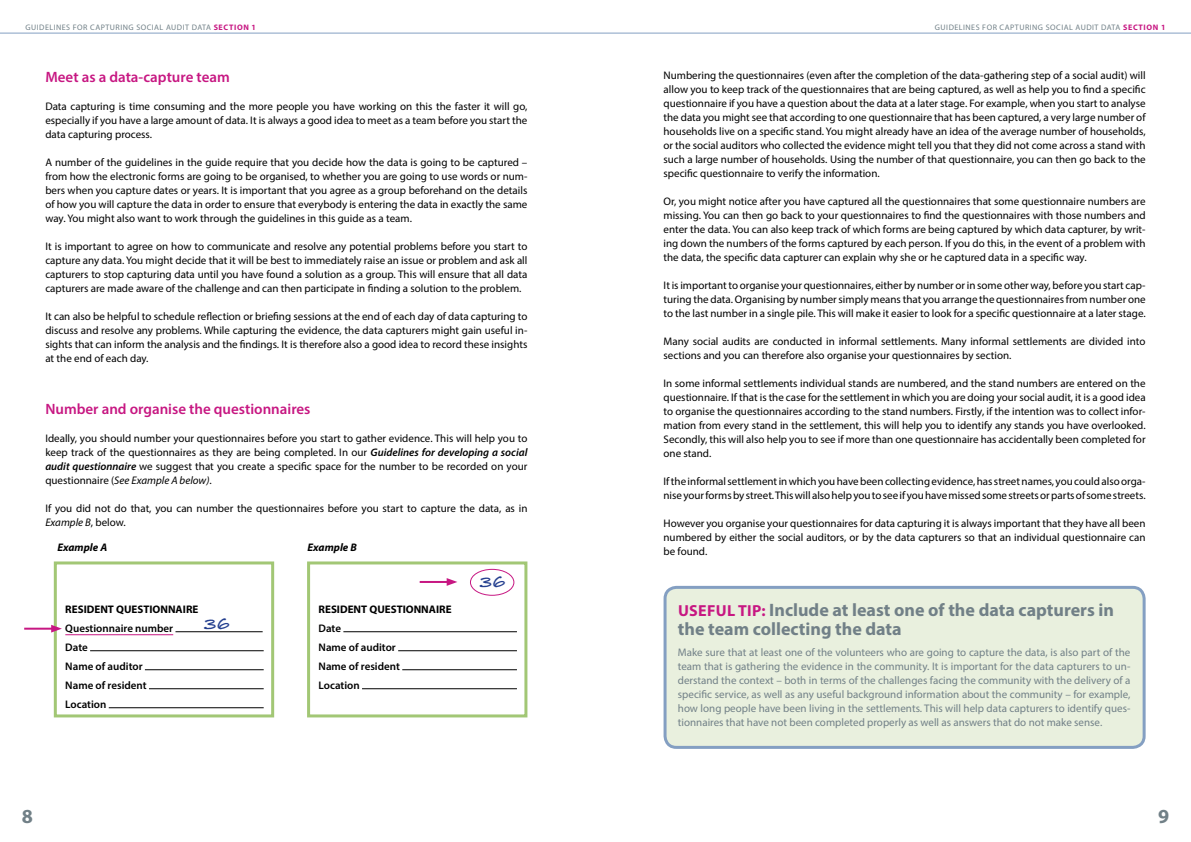
<style>
.page{position:relative;width:1191px;height:842px;background:#fff}
.page>*{position:absolute;margin:0;border:0;box-sizing:border-box;transform-origin:0 0}
.t1{font:700 20.9px "Bradley Hand ITC";color:#25408f}
.t2{font:700 20px "Myriad Pro";color:#718087}
.t3{font:700 18px/19px "Myriad Pro";color:#718087}
.t4{font:600 15px "Myriad Pro";color:#c71782}
.t5{font:11px/14px "Myriad Pro";color:#000;text-align:justify}
.t6{font:11px/14px "Myriad Pro";color:#718087;text-align:justify}
.t7{font:600 11px/19px "Myriad Pro";color:#000}
.t8{font:700 11px "Myriad Pro";color:#000}
.t9{font:italic 700 11px "Myriad Pro";color:#000}
.t10{font:8px "Myriad Pro";letter-spacing:.06em;color:#718087}
.s1{font-weight:700;color:#c71782}
.s2{font-weight:600;font-style:italic}
.s3{font-style:italic}
.s4{font-size:16px;color:#c71782}
</style>
<div class="page">
<hr style="left:0;top:33px;width:1191px;height:1px;background:#849fc2">
<hr style="left:65px;top:634px;width:108px;height:1px;background:#c71782">
<hr style="left:175px;top:631px;width:88px;height:1px;background:#000">
<hr style="left:90px;top:650px;width:174px;height:1px;background:#000">
<hr style="left:145px;top:669px;width:119px;height:1px;background:#000">
<hr style="left:149px;top:688px;width:115px;height:1px;background:#000">
<hr style="left:109px;top:707px;width:155px;height:1px;background:#000">
<div style="left:54px;top:561px;width:220px;height:156px;border:3px solid #a2c775"></div>
<hr style="left:343px;top:631px;width:174px;height:1px;background:#000">
<hr style="left:398px;top:650px;width:119px;height:1px;background:#000">
<hr style="left:402px;top:669px;width:115px;height:1px;background:#000">
<hr style="left:362px;top:688px;width:155px;height:1px;background:#000">
<div style="left:307px;top:561px;width:220px;height:156px;border:3px solid #a2c775"></div>
<div style="left:470px;top:569px;width:44px;height:27px;border:1px solid #c71782;border-radius:50%"></div>
<hr style="left:24px;top:628px;width:31px;height:2px;background:#c71782">
<svg style="left:51px;top:625px;width:11px;height:8px"></svg>
<hr style="left:420px;top:581px;width:30px;height:2px;background:#c71782">
<svg style="left:447px;top:578px;width:10px;height:8px"></svg>
<div style="left:665px;top:587px;width:479px;height:160px;background:#e9f0de;border-radius:11px"></div>
<div style="left:663px;top:586px;width:482px;height:163px;border:3px solid #849fc2;border-radius:11px"></div>
<p class="t10" style="left:26px;top:22px;width:232px">GUIDELINES FOR CAPTURING SOCIAL AUDIT DATA <span class="s1">SECTION 1</span></p>
<p class="t10" style="left:935px;top:22px;width:232px">GUIDELINES FOR CAPTURING SOCIAL AUDIT DATA <span class="s1">SECTION 1</span></p>
<h3 class="t4" style="left:45px;top:68px;width:186px">Meet as a data-capture team</h3>
<p class="t5" style="left:45px;top:99px;width:483px">Data capturing is time consuming and the more people you have working on this the faster it will go, especially if you have a large amount of data. It is always a good idea to meet as a team before you start the data capturing process.</p>
<p class="t5" style="left:45px;top:155px;width:483px">A number of the guidelines in the guide require that you decide how the data is going to be captured – from how the electronic forms are going to be organised, to whether you are going to use words or num&shy;bers when you capture dates or years. It is important that you agree as a group beforehand on the details of how you will capture the data in order to ensure that everybody is entering the data in exactly the same way. You might also want to work through the guidelines in this guide as a team.</p>
<p class="t5" style="left:45px;top:239px;width:483px">It is important to agree on how to communicate and resolve any potential problems before you start to capture any data. You might decide that it will be best to immediately raise an issue or problem and ask all capturers to stop capturing data until you have found a solution as a group. This will ensure that all data capturers are made aware of the challenge and can then participate in finding a solution to the problem.</p>
<p class="t5" style="left:45px;top:309px;width:483px">It can also be helpful to schedule reflection or briefing sessions at the end of each day of data capturing to discuss and resolve any problems. While capturing the evidence, the data capturers might gain useful in&shy;sights that can inform the analysis and the findings. It is therefore also a good idea to record these insights at the end of each day.</p>
<h3 class="t4" style="left:45px;top:400px;width:267px">Number and organise the questionnaires</h3>
<p class="t5" style="left:45px;top:431px;width:483px">Ideally, you should number your questionnaires before you start to gather evidence. This will help you to keep track of the questionnaires as they are being completed. In our <span class="s2">Guidelines for developing a social audit questionnaire</span> we suggest that you create a specific space for the number to be recorded on your questionnaire (<span class="s3">See Example A below)</span>.</p>
<p class="t5" style="left:45px;top:501px;width:483px">If you did not do that, you can number the questionnaires before you start to capture the data, as in<br><span class="s3">Example B</span>, below.</p>
<p class="t9" style="left:57px;top:540px;width:51px">Example A</p>
<p class="t9" style="left:307px;top:540px;width:51px">Example B</p>
<p class="t8" style="left:65px;top:602px;width:135px">RESIDENT QUESTIONNAIRE</p>
<p class="t7" style="left:65px;top:618px;width:109px">Questionnaire number<br>Date<br>Name of auditor<br>Name of resident<br>Location</p>
<h1 class="t1" style="left:204px;top:612px;width:27px">36</h1>
<p class="t8" style="left:318px;top:602px;width:135px">RESIDENT QUESTIONNAIRE</p>
<p class="t7" style="left:318px;top:618px;width:83px">Date<br>Name of auditor<br>Name of resident<br>Location</p>
<h1 class="t1" style="left:480px;top:569px;width:27px">36</h1>
<p class="t5" style="left:663px;top:68px;width:483px">Numbering the questionnaires (even after the completion of the data-gathering step of a social audit) will allow you to keep track of the questionnaires that are being captured, as well as help you to find a specific questionnaire if you have a question about the data at a later stage. For example, when you start to analyse the data you might see that according to one questionnaire that has been captured, a very large number of households live on a specific stand. You might already have an idea of the average number of households, or the social auditors who collected the evidence might tell you that they did not come across a stand with such a large number of households. Using the number of that questionnaire, you can then go back to the specific questionnaire to verify the information.</p>
<p class="t5" style="left:663px;top:194px;width:483px">Or, you might notice after you have captured all the questionnaires that some questionnaire numbers are missing. You can then go back to your questionnaires to find the questionnaires with those numbers and enter the data. You can also keep track of which forms are being captured by which data capturer, by writ&shy;ing down the numbers of the forms captured by each person. If you do this, in the event of a problem with the data, the specific data capturer can explain why she or he captured data in a specific way.</p>
<p class="t5" style="left:663px;top:278px;width:483px">It is important to organise your questionnaires, either by number or in some other way, before you start cap&shy;turing the data. Organising by number simply means that you arrange the questionnaires from number one to the last number in a single pile. This will make it easier to look for a specific questionnaire at a later stage.</p>
<p class="t5" style="left:663px;top:334px;width:483px">Many social audits are conducted in informal settlements. Many informal settlements are divided into sections and you can therefore also organise your questionnaires by section.</p>
<p class="t5" style="left:663px;top:376px;width:483px">In some informal settlements individual stands are numbered, and the stand numbers are entered on the questionnaire. If that is the case for the settlement in which you are doing your social audit, it is a good idea to organise the questionnaires according to the stand numbers. Firstly, if the intention was to collect infor&shy;mation from every stand in the settlement, this will help you to identify any stands you have overlooked.<br>Secondly, this will also help you to see if more than one questionnaire has accidentally been completed for one stand.</p>
<p class="t5" style="left:663px;top:474px;width:483px">If the informal settlement in which you have been collecting evidence, has street names, you could also orga&shy;nise your forms by street. This will also help you to see if you have missed some streets or parts of some streets.</p>
<p class="t5" style="left:663px;top:516px;width:483px">However you organise your questionnaires for data capturing it is always important that they have all been numbered by either the social auditors, or by the data capturers so that an individual questionnaire can be found.</p>
<h3 class="t3" style="left:678px;top:600px;width:438px"><span class="s4">USEFUL TIP:</span> Include at least one of the data capturers in the team collecting the data</h3>
<p class="t6" style="left:678px;top:645px;width:454px">Make sure that at least one of the volunteers who are going to capture the data, is also part of the team that is gathering the evidence in the community. It is important for the data capturers to un&shy;derstand the context – both in terms of the challenges facing the community with the delivery of a specific service, as well as any useful background information about the community – for example, how long people have been living in the settlements. This will help data capturers to identify ques&shy;tionnaires that have not been completed properly as well as answers that do not make sense.</p>
<h2 class="t2" style="left:22px;top:804px;width:13px">8</h2>
<h2 class="t2" style="left:1158px;top:804px;width:13px">9</h2>
</div>
